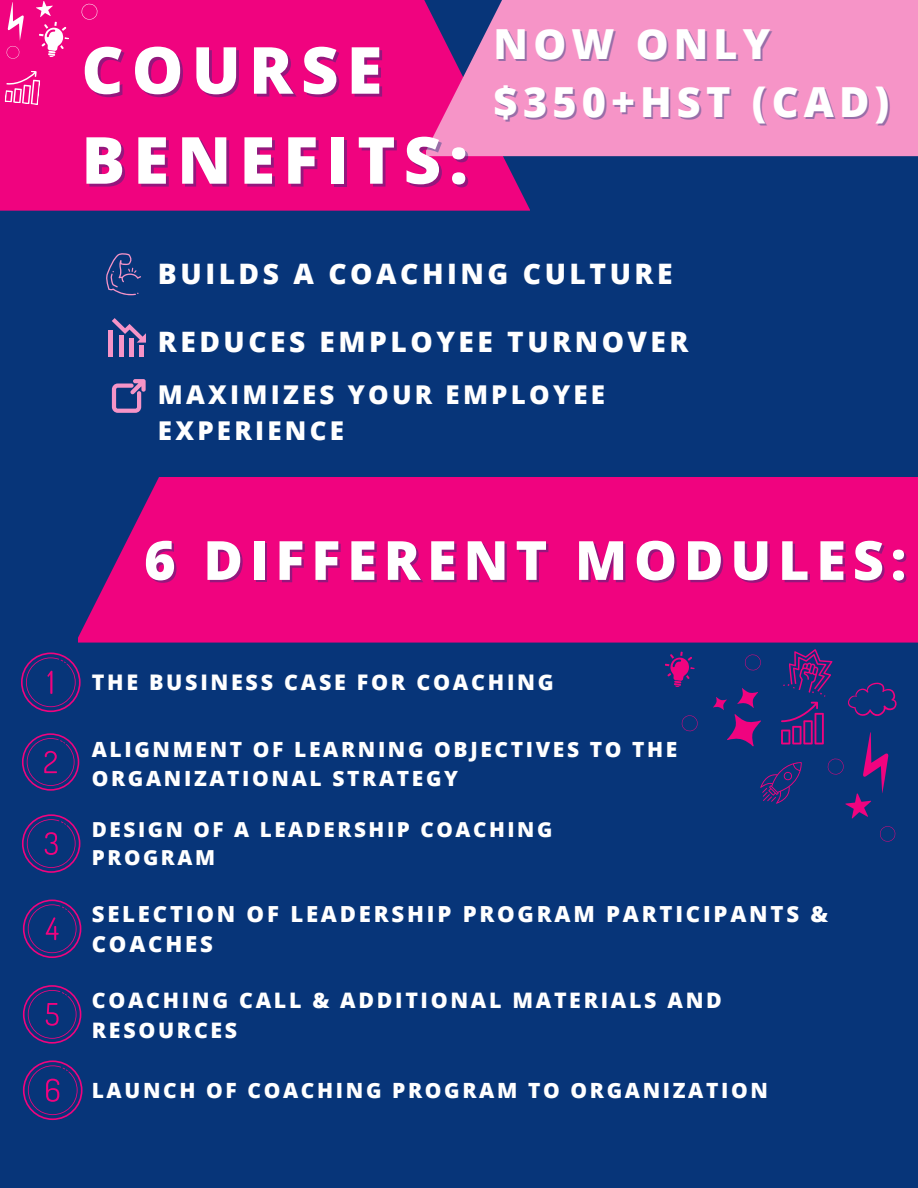
<style>
.page{position:relative;width:918px;height:1188px;background:#073579}
.page>*{position:absolute;margin:0;border:0;box-sizing:border-box;transform-origin:0 0}
.t1{font:800 64.95px/90px "Open Sans";letter-spacing:.125em;color:#fff}
.t2{font:800 54.15px "Open Sans";letter-spacing:.125em;color:#fff}
.t3{font:800 41.4px/57.4px "Open Sans";letter-spacing:.125em;color:#fff}
.t4{font:800 28.2px "Open Sans";letter-spacing:.125em;color:#fff}
.t5{font:800 28.05px "Open Sans";letter-spacing:.125em;color:#fff}
.t6{font:800 25.95px/35.8px "Open Sans";letter-spacing:.125em;color:#fff}
.t7{font:800 22.2px/30.3px "Open Sans";letter-spacing:.125em;color:#fff}
.t8{font:800 21.45px "Open Sans";letter-spacing:.125em;color:#fff}
.t9{font:800 21.3px/29.2px "Open Sans";letter-spacing:.125em;color:#fff}
.t10{font:800 21px/29.2px "Open Sans";letter-spacing:.125em;color:#fff}
.t11{font:800 20.7px/27.9px "Open Sans";letter-spacing:.125em;color:#fff}
</style>
<div class="page">
<div style="left:79px;top:477px;width:839px;height:166px;background:#f0037f"></div>
<svg style="left:106px;top:253px;width:35px;height:42px"></svg>
<svg style="left:112px;top:318px;width:34px;height:25px"></svg>
<hr style="left:139px;top:346px;width:4px;height:11px;background:#f694c7">
<hr style="left:129px;top:338px;width:4px;height:19px;background:#f694c7">
<hr style="left:119px;top:335px;width:4px;height:22px;background:#f694c7">
<hr style="left:109px;top:331px;width:4px;height:26px;background:#f694c7">
<svg style="left:112px;top:379px;width:34px;height:34px"></svg>
<div style="left:0;top:0;width:530px;height:211px;background:#f0037f"></div>
<svg style="left:21px;top:653px;width:60px;height:59px"></svg>
<svg style="left:22px;top:733px;width:57px;height:58px"></svg>
<svg style="left:22px;top:814px;width:58px;height:59px"></svg>
<svg style="left:23px;top:900px;width:58px;height:58px"></svg>
<svg style="left:23px;top:985px;width:58px;height:59px"></svg>
<svg style="left:23px;top:1060px;width:60px;height:60px"></svg>
<svg style="left:427px;top:0;width:491px;height:156px;background:#ec8bc1"></svg>
<svg style="left:665px;top:649px;width:232px;height:193px"></svg>
<svg style="left:80px;top:2px;width:19px;height:20px"></svg>
<svg style="left:4px;top:68px;width:36px;height:37px"></svg>
<svg style="left:0;top:0;width:69px;height:60px;background:#f22b93"></svg>
<p class="t1" style="left:81px;top:24px;width:388px">COURSE<br>BENEFITS:</p>
<p class="t3" style="left:494px;top:15px;width:397px">NOW ONLY $350+HST (CAD)</p>
<p class="t4" style="left:158px;top:254px;width:516px">BUILDS A COACHING CULTURE</p>
<p class="t5" style="left:158px;top:322px;width:532px">REDUCES EMPLOYEE TURNOVER</p>
<p class="t6" style="left:158px;top:376px;width:449px">MAXIMIZES YOUR EMPLOYEE<br>EXPERIENCE</p>
<p class="t2" style="left:144px;top:522px;width:764px">6 DIFFERENT MODULES:</p>
<p class="t8" style="left:92px;top:667px;width:463px">THE BUSINESS CASE FOR COACHING</p>
<p class="t10" style="left:92px;top:734px;width:587px">ALIGNMENT OF LEARNING OBJECTIVES TO THE<br>ORGANIZATIONAL STRATEGY</p>
<p class="t11" style="left:92px;top:815px;width:462px">DESIGN OF A LEADERSHIP COACHING<br>PROGRAM</p>
<p class="t7" style="left:92px;top:898px;width:738px">SELECTION OF LEADERSHIP PROGRAM PARTICIPANTS &amp;<br>COACHES</p>
<p class="t9" style="left:92px;top:986px;width:632px">COACHING CALL &amp; ADDITIONAL MATERIALS AND<br>RESOURCES</p>
<p class="t10" style="left:92px;top:1075px;width:678px">LAUNCH OF COACHING PROGRAM TO ORGANIZATION</p>
</div>
